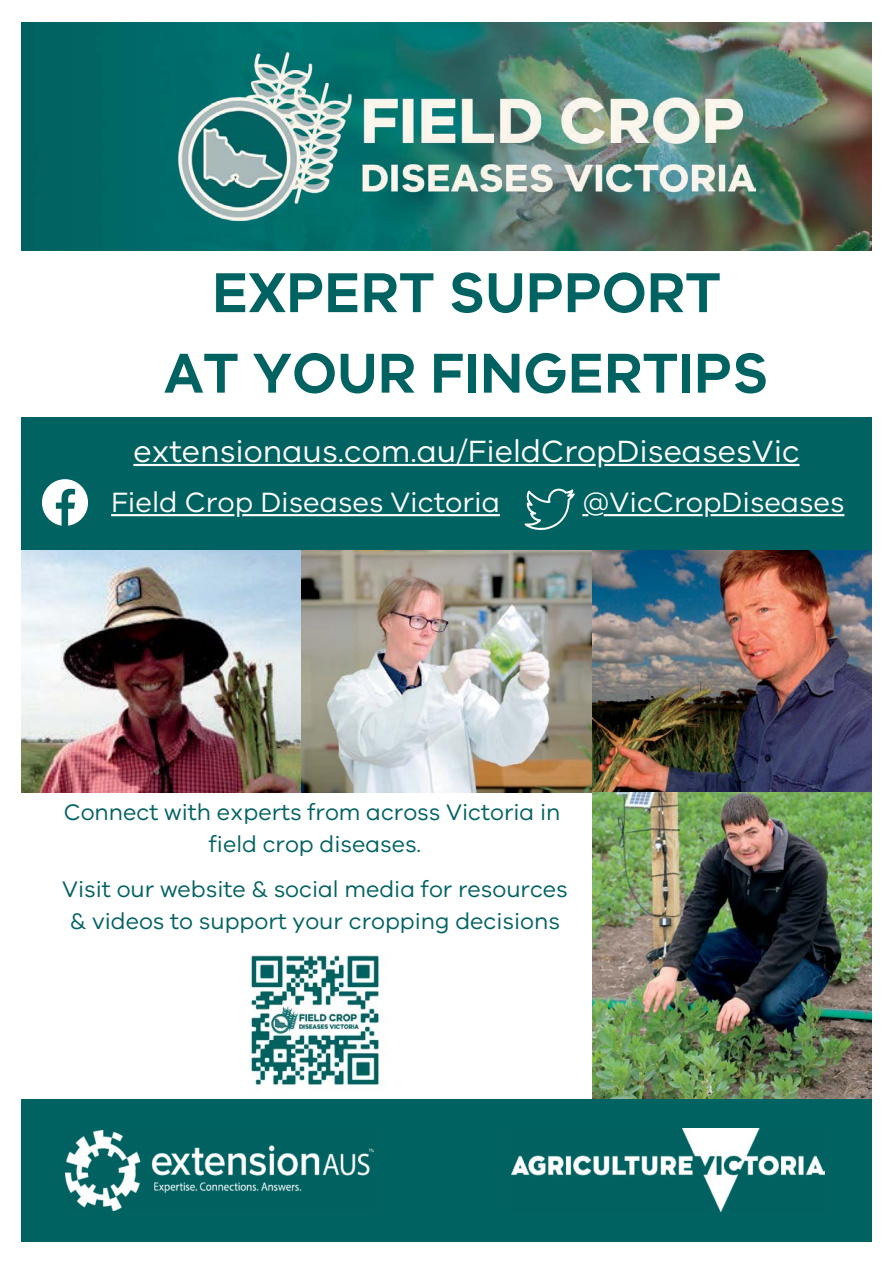
<style>
.page{position:relative;width:893px;height:1263px;background:#fff}
.page>*{position:absolute;margin:0;border:0;box-sizing:border-box;transform-origin:0 0}
.t1{font:600 58.05px/80.6px "VIC";color:#006261;text-align:center}
.t2{font:31.65px "VIC";color:#fff}
.t3{font:28.8px "VIC";color:#fff}
.t4{font:23.25px/31.5px "VIC";color:#006261;text-align:center}
</style>
<div class="page">
<hr style="left:892px;top:64px;width:1px;height:191px;background:#008752">
<img style="left:21px;top:549px;width:851px;height:243px">
<img style="left:592px;top:792px;width:280px;height:307px">
<div style="left:21px;top:1099px;width:851px;height:143px;background:#006261"></div>
<img style="left:511px;top:1128px;width:313px;height:83px">
<img style="left:21px;top:22px;width:851px;height:229px">
<img style="left:178px;top:52px;width:577px;height:169px">
<div style="left:21px;top:417px;width:851px;height:132px;background:#006261"></div>
<svg style="left:524px;top:489px;width:51px;height:41px"></svg>
<svg style="left:42px;top:479px;width:46px;height:47px"></svg>
<img style="left:65px;top:1130px;width:309px;height:81px">
<img style="left:250px;top:954px;width:133px;height:132px">
<hr style="left:604px;top:464px;width:195px;height:2px;background:#fff">
<hr style="left:133px;top:464px;width:463px;height:2px;background:#fff">
<hr style="left:710px;top:514px;width:134px;height:2px;background:#fff">
<hr style="left:604px;top:514px;width:99px;height:2px;background:#fff">
<svg style="left:582px;top:514px;width:6px;height:2px"></svg>
<hr style="left:242px;top:514px;width:258px;height:2px;background:#fff">
<hr style="left:111px;top:514px;width:123px;height:2px;background:#fff">
<h1 class="t1" style="left:164px;top:251px;width:606px">EXPERT SUPPORT<br>AT YOUR FINGERTIPS</h1>
<h2 class="t2" style="left:133px;top:432px;width:668px">extensionaus.com.au/FieldCropDiseasesVic</h2>
<p class="t3" style="left:111px;top:485px;width:390px">Field Crop Diseases Victoria</p>
<p class="t3" style="left:582px;top:485px;width:264px">@VicCropDiseases</p>
<p class="t4" style="left:64px;top:796px;width:498px">Connect with experts from across Victoria in field crop diseases.</p>
<p class="t4" style="left:62px;top:873px;width:507px">Visit our website &amp; social media for resources &amp; videos to support your cropping decisions</p>
</div>
